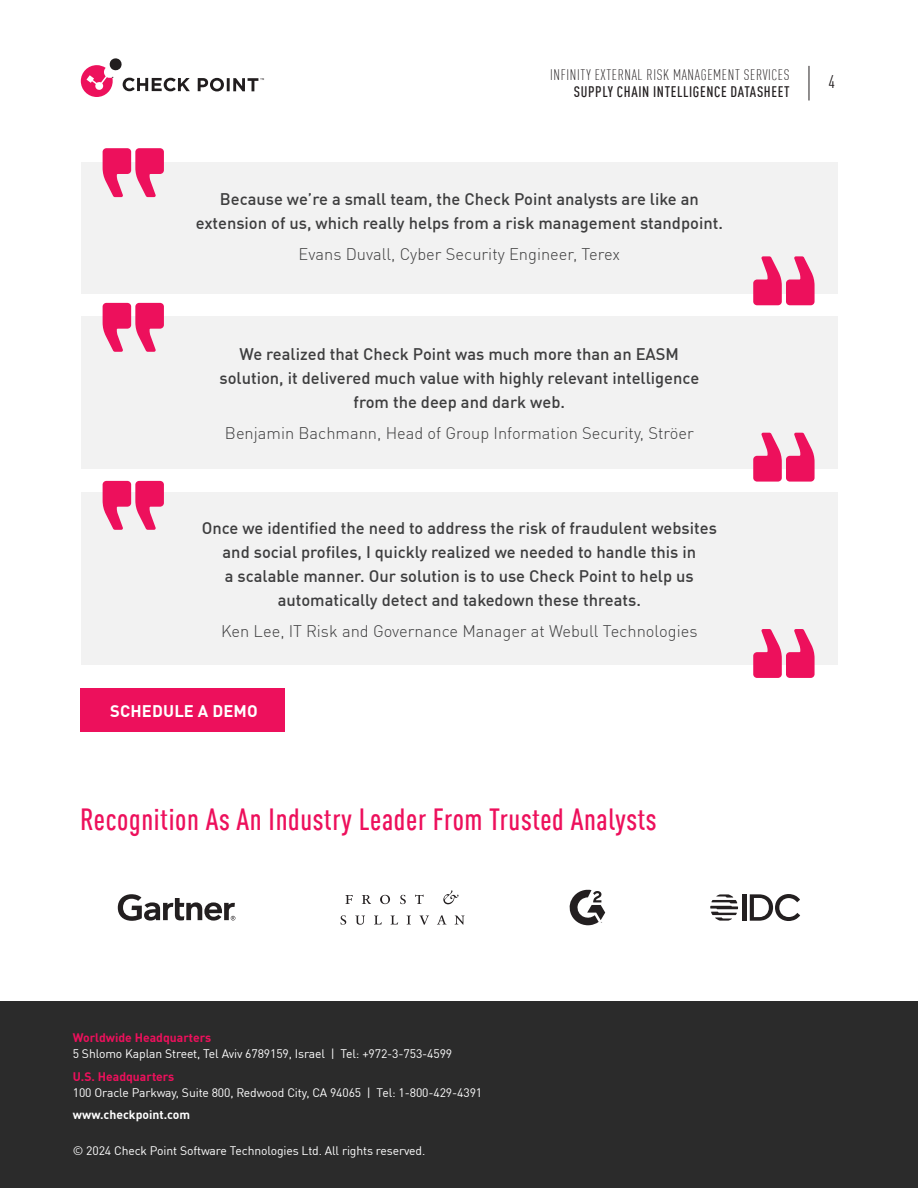
<style>
.page{position:relative;width:918px;height:1188px;background:#fff}
.page>*{position:absolute;margin:0;border:0;box-sizing:border-box;transform-origin:0 0}
.t1{font:500 condensed 30px "DIN Pro";letter-spacing:.02em;color:#ed105c}
.t2{font:condensed 18px "DIN Pro";color:#231f20}
.t3{font:500 16.5px/24px "DIN Pro";color:#3e3e3f;text-align:center}
.t4{font:300 16.5px "DIN Pro";color:#3e3e3f}
.t5{font:700 16.5px "DIN Pro";letter-spacing:.01em;color:#fff}
.t6{font:300 condensed 15px "DIN Pro";letter-spacing:.04em;color:#231f20}
.t7{font:500 condensed 15px "DIN Pro";letter-spacing:.04em;color:#231f20}
.t8{font:12.15px "DIN Pro";letter-spacing:-.01em;color:#fff}
.t9{font:700 12.15px "DIN Pro";color:#ed105c}
.t10{font:700 12.15px "DIN Pro";color:#fff}
</style>
<div class="page">
<div style="left:0;top:1001px;width:918px;height:187px;background:#2b2b2b"></div>
<svg style="left:81px;top:58px;width:109px;height:39px"></svg>
<svg style="left:198px;top:78px;width:66px;height:13px"></svg>
<hr style="left:809px;top:66px;width:1px;height:34px;background:#231f20">
<svg style="left:118px;top:894px;width:117px;height:27px"></svg>
<svg style="left:345px;top:890px;width:113px;height:14px"></svg>
<svg style="left:341px;top:915px;width:124px;height:10px"></svg>
<hr style="left:742px;top:894px;width:4px;height:27px;background:#231f20">
<svg style="left:750px;top:894px;width:50px;height:27px"></svg>
<svg style="left:710px;top:894px;width:28px;height:27px"></svg>
<svg style="left:569px;top:890px;width:36px;height:35px"></svg>
<div style="left:81px;top:162px;width:756px;height:132px;background:#f2f2f2"></div>
<div style="left:81px;top:317px;width:756px;height:152px;background:#f2f2f2"></div>
<div style="left:81px;top:493px;width:756px;height:172px;background:#f2f2f2"></div>
<div style="left:80px;top:689px;width:205px;height:43px;background:#ed105c"></div>
<svg style="left:103px;top:148px;width:61px;height:49px"></svg>
<svg style="left:103px;top:303px;width:61px;height:49px"></svg>
<svg style="left:103px;top:481px;width:61px;height:49px"></svg>
<svg style="left:753px;top:256px;width:62px;height:49px"></svg>
<svg style="left:753px;top:433px;width:62px;height:49px"></svg>
<svg style="left:753px;top:629px;width:62px;height:49px"></svg>
<p class="t6" style="left:550px;top:66px;width:241px">INFINITY EXTERNAL RISK MANAGEMENT SERVICES</p>
<p class="t7" style="left:574px;top:83px;width:217px">SUPPLY CHAIN INTELLIGENCE DATASHEET</p>
<p class="t3" style="left:196px;top:189px;width:529px">Because we’re a small team, the Check Point analysts are like an extension of us, which really helps from a risk management standpoint.</p>
<p class="t4" style="left:299px;top:241px;width:323px">Evans Duvall, Cyber Security Engineer, Terex</p>
<p class="t3" style="left:219px;top:344px;width:481px">We realized that Check Point was much more than an EASM solution, it delivered much value with highly relevant intelligence from the deep and dark web.</p>
<p class="t4" style="left:225px;top:420px;width:470px">Benjamin Bachmann, Head of Group Information Security, Ströer</p>
<p class="t3" style="left:202px;top:515px;width:517px">Once we identified the need to address the risk of fraudulent websites and social profiles, I quickly realized we needed to handle this in<br>a scalable manner. Our solution is to use Check Point to help us automatically detect and takedown these threats.</p>
<p class="t4" style="left:221px;top:618px;width:478px">Ken Lee, IT Risk and Governance Manager at Webull Technologies</p>
<p class="t5" style="left:110px;top:705px;width:149px">SCHEDULE A DEMO</p>
<h1 class="t1" style="left:80px;top:809px;width:578px">Recognition As An Industry Leader From Trusted Analysts</h1>
<p class="t2" style="left:828px;top:75px;width:8px">4</p>
<p class="t9" style="left:73px;top:1033px;width:140px">Worldwide Headquarters</p>
<p class="t8" style="left:73px;top:1049px;width:381px">5 Shlomo Kaplan Street, Tel Aviv 6789159, Israel | Tel: +972-3-753-4599</p>
<p class="t9" style="left:73px;top:1072px;width:103px">U.S. Headquarters</p>
<p class="t8" style="left:73px;top:1087px;width:411px">100 Oracle Parkway, Suite 800, Redwood City, CA 94065 | Tel: 1-800-429-4391</p>
<p class="t10" style="left:73px;top:1110px;width:119px">www.checkpoint.com</p>
<p class="t8" style="left:73px;top:1146px;width:354px">© 2024 Check Point Software Technologies Ltd. All rights reserved.</p>
</div>
